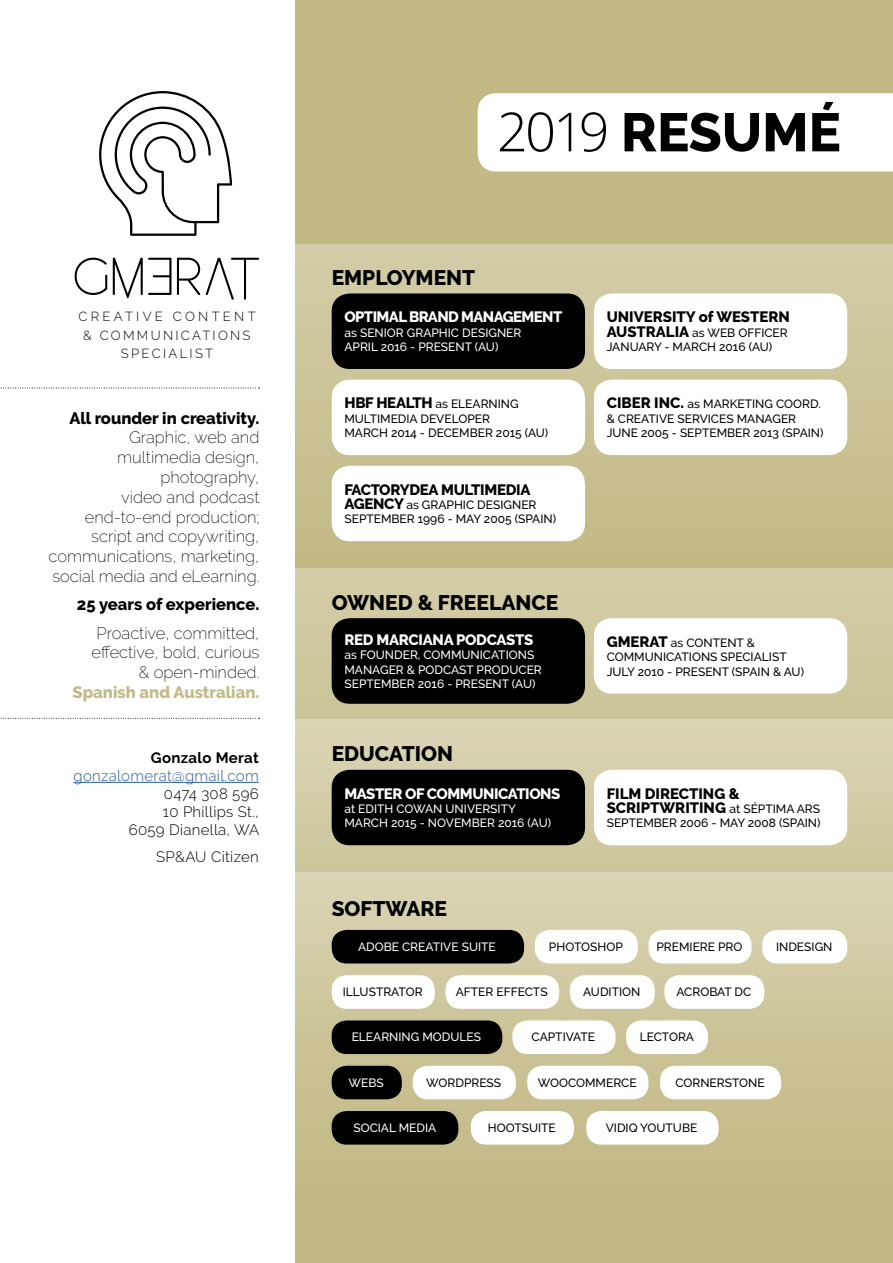
<style>
.page{position:relative;width:893px;height:1263px;background:#fff}
.page>*{position:absolute;margin:0;border:0;box-sizing:border-box;transform-origin:0 0}
.t1{font:200 54.3px "L Eonardo Semi";color:#000}
.t2{font:800 54px "Raleway";color:#000}
.t3{font:800 21px "Raleway";color:#000}
.t4{font:200 16.5px/19.8px "Raleway";color:#000;text-align:right}
.t5{font:800 16.5px "Raleway";color:#000}
.t6{font:800 16.5px "Raleway";color:#c2b985}
.t7{font:800 15px "Raleway";letter-spacing:-.03em;color:#fff}
.t8{font:800 15px/14.4px "Raleway";color:#000}
.t9{font:300 15px/18px "Raleway";letter-spacing:.02em;color:#000;text-align:right}
.t10{font:300 15px "Raleway";letter-spacing:.02em;color:#275b9b}
.t11{font:800 15px "Raleway";letter-spacing:-.02em;color:#000}
.t12{font:700 15px "Raleway";letter-spacing:.02em;color:#000}
.t13{font:300 13.2px/18.8px "Raleway";letter-spacing:.175em;color:#000;text-align:center}
.t14{font:500 12px/14.4px "Raleway";color:#000}
.t15{font:500 12px/14.4px "Raleway";color:#fff}
.s1{font-family:"Open Sans";font-weight:300}
.s2{font-weight:800;font-size:15px}
.s3{font-weight:500;font-size:12px}
</style>
<div class="page">
<div style="left:295px;top:0;width:598px;height:1262px;background:#c2b985"></div>
<svg style="left:295px;top:244px;width:598px;height:298px"></svg>
<svg style="left:295px;top:568px;width:598px;height:151px;fill:#d1cba4"></svg>
<svg style="left:295px;top:719px;width:598px;height:154px;fill:#d6d1ae"></svg>
<svg style="left:295px;top:873px;width:598px;height:272px"></svg>
<hr style="left:74px;top:782px;width:185px;height:1px;background:#275b9b">
<svg style="left:0;top:388px;width:259px;height:1px"></svg>
<svg style="left:0;top:718px;width:259px;height:1px"></svg>
<div style="left:332px;top:618px;width:253px;height:86px;background:#000;border-radius:18px"></div>
<div style="left:594px;top:618px;width:253px;height:76px;background:#fff;border-radius:18px"></div>
<div style="left:332px;top:770px;width:253px;height:75px;background:#000;border-radius:18px"></div>
<div style="left:594px;top:770px;width:253px;height:75px;background:#fff;border-radius:18px"></div>
<div style="left:332px;top:293px;width:253px;height:76px;background:#000;border-radius:18px"></div>
<div style="left:332px;top:380px;width:253px;height:75px;background:#fff;border-radius:18px"></div>
<div style="left:332px;top:466px;width:253px;height:75px;background:#fff;border-radius:18px"></div>
<div style="left:594px;top:293px;width:253px;height:76px;background:#fff;border-radius:18px"></div>
<div style="left:594px;top:380px;width:253px;height:75px;background:#fff;border-radius:18px"></div>
<div style="left:332px;top:930px;width:192px;height:33px;background:#000;border-radius:15px"></div>
<div style="left:332px;top:1020px;width:170px;height:34px;background:#000;border-radius:15px"></div>
<div style="left:332px;top:1111px;width:126px;height:33px;background:#000;border-radius:15px"></div>
<div style="left:332px;top:1066px;width:70px;height:33px;background:#000;border-radius:15px"></div>
<div style="left:535px;top:930px;width:103px;height:33px;background:#fff;border-radius:15px"></div>
<div style="left:512px;top:1020px;width:103px;height:34px;background:#fff;border-radius:15px"></div>
<div style="left:471px;top:1111px;width:103px;height:33px;background:#fff;border-radius:15px"></div>
<div style="left:413px;top:1066px;width:103px;height:33px;background:#fff;border-radius:15px"></div>
<div style="left:332px;top:975px;width:103px;height:34px;background:#fff;border-radius:15px"></div>
<div style="left:648px;top:930px;width:104px;height:33px;background:#fff;border-radius:15px"></div>
<div style="left:626px;top:1020px;width:82px;height:34px;background:#fff;border-radius:15px"></div>
<div style="left:527px;top:1066px;width:121px;height:33px;background:#fff;border-radius:15px"></div>
<div style="left:660px;top:1066px;width:121px;height:33px;background:#fff;border-radius:15px"></div>
<div style="left:445px;top:975px;width:114px;height:34px;background:#fff;border-radius:15px"></div>
<div style="left:762px;top:930px;width:85px;height:33px;background:#fff;border-radius:15px"></div>
<div style="left:570px;top:975px;width:85px;height:34px;background:#fff;border-radius:15px"></div>
<div style="left:664px;top:975px;width:100px;height:34px;background:#fff;border-radius:15px"></div>
<div style="left:478px;top:93px;width:415px;height:78px;background:#fff"></div>
<svg style="left:99px;top:91px;width:133px;height:145px"></svg>
<div style="left:586px;top:1111px;width:133px;height:33px;background:#fff;border-radius:15px"></div>
<h1 class="t1" style="left:72px;top:243px;width:191px">GMErAT</h1>
<p class="t13" style="left:78px;top:307px;width:179px">CREATIVE CONTENT &amp; COMMUNICATIONS<br>SPECIALIST</p>
<h3 class="t5" style="left:69px;top:408px;width:192px">All rounder in creativity.</h3>
<h3 class="t4" style="left:49px;top:427px;width:212px">Graphic, web and multimedia design, photography,<br>video and podcast end-to-end production; script and copywriting, communications, marketing, social media and eLearning.</h3>
<h3 class="t5" style="left:77px;top:595px;width:184px">25 years of experience.</h3>
<h3 class="t4" style="left:92px;top:623px;width:169px">Proactive, committed, effective, bold, curious &amp; open-minded.</h3>
<h3 class="t6" style="left:73px;top:683px;width:188px">Spanish and Australian.</h3>
<p class="t12" style="left:151px;top:749px;width:109px">Gonzalo Merat</p>
<p class="t10" style="left:74px;top:767px;width:187px">gonzalomerat@gmail.com</p>
<p class="t9" style="left:129px;top:785px;width:132px">0474 308 596<br>10 Phillips St.,<br>6059 Dianella, WA</p>
<p class="t9" style="left:156px;top:847px;width:104px">SP&amp;AU Citizen</p>
<h2 class="t2" style="left:497px;top:102px;width:345px"><span class="s1">2019</span> RESUMÉ</h2>
<h3 class="t3" style="left:332px;top:266px;width:145px">EMPLOYMENT</h3>
<p class="t7" style="left:344px;top:309px;width:219px">OPTIMAL BRAND MANAGEMENT</p>
<p class="t15" style="left:344px;top:325px;width:178px">as SENIOR GRAPHIC DESIGNER<br>APRIL 2016 - PRESENT (AU)</p>
<p class="t14" style="left:344px;top:397px;width:205px"><span class="s2">HBF HEALTH</span> as ELEARNING<br>MULTIMEDIA DEVELOPER<br>MARCH 2014 - DECEMBER 2015 (AU)</p>
<p class="t11" style="left:344px;top:481px;width:188px">FACTORYDEA MULTIMEDIA</p>
<p class="t14" style="left:344px;top:498px;width:213px"><span class="s2">AGENCY</span> as GRAPHIC DESIGNER<br>SEPTEMBER 1996 - MAY 2005 (SPAIN)</p>
<h3 class="t3" style="left:332px;top:590px;width:228px">OWNED &amp; FREELANCE</h3>
<p class="t7" style="left:344px;top:631px;width:190px">RED MARCIANA PODCASTS</p>
<p class="t15" style="left:344px;top:648px;width:199px">as FOUNDER, COMMUNICATIONS<br>MANAGER &amp; PODCAST PRODUCER<br>SEPTEMBER 2016 - PRESENT (AU)</p>
<h3 class="t3" style="left:332px;top:742px;width:123px">EDUCATION</h3>
<p class="t7" style="left:344px;top:785px;width:218px">MASTER OF COMMUNICATIONS</p>
<p class="t15" style="left:344px;top:802px;width:208px">at EDITH COWAN UNIVERSITY<br>MARCH 2015 - NOVEMBER 2016 (AU)</p>
<p class="t8" style="left:607px;top:310px;width:185px">UNIVERSITY of WESTERN</p>
<p class="t14" style="left:607px;top:325px;width:183px"><span class="s2">AUSTRALIA</span> as WEB OFFICER<br>JANUARY - MARCH 2016 (AU)</p>
<p class="t14" style="left:607px;top:397px;width:218px"><span class="s2">CIBER INC.</span> as MARKETING COORD. &amp; CREATIVE SERVICES MANAGER<br>JUNE 2005 - SEPTEMBER 2013 (SPAIN)</p>
<p class="t14" style="left:607px;top:636px;width:199px"><span class="s2">GMERAT</span> as CONTENT &amp;<br>COMMUNICATIONS SPECIALIST<br>JULY 2010 - PRESENT (SPAIN &amp; AU)</p>
<p class="t8" style="left:607px;top:786px;width:215px">FILM DIRECTING &amp;<br>SCRIPTWRITING <span class="s3">at SÉPTIMA ARS</span></p>
<p class="t14" style="left:607px;top:816px;width:215px">SEPTEMBER 2006 - MAY 2008 (SPAIN)</p>
<h3 class="t3" style="left:332px;top:897px;width:117px">SOFTWARE</h3>
<p class="t15" style="left:358px;top:939px;width:139px">ADOBE CREATIVE SUITE</p>
<p class="t14" style="left:549px;top:939px;width:75px">PHOTOSHOP</p>
<p class="t14" style="left:656px;top:939px;width:88px">PREMIERE PRO</p>
<p class="t14" style="left:343px;top:985px;width:81px">ILLUSTRATOR</p>
<p class="t14" style="left:456px;top:985px;width:93px">AFTER EFFECTS</p>
<p class="t14" style="left:583px;top:985px;width:59px">AUDITION</p>
<p class="t14" style="left:676px;top:985px;width:76px">ACROBAT DC</p>
<p class="t15" style="left:352px;top:1030px;width:131px">ELEARNING MODULES</p>
<p class="t14" style="left:532px;top:1030px;width:65px">CAPTIVATE</p>
<p class="t14" style="left:640px;top:1030px;width:56px">LECTORA</p>
<p class="t14" style="left:776px;top:939px;width:58px">INDESIGN</p>
<p class="t15" style="left:349px;top:1075px;width:37px">WEBS</p>
<p class="t14" style="left:426px;top:1075px;width:76px">WORDPRESS</p>
<p class="t14" style="left:538px;top:1075px;width:100px">WOOCOMMERCE</p>
<p class="t14" style="left:675px;top:1075px;width:91px">CORNERSTONE</p>
<p class="t15" style="left:353px;top:1120px;width:84px">SOCIAL MEDIA</p>
<p class="t14" style="left:488px;top:1120px;width:70px">HOOTSUITE</p>
<p class="t14" style="left:606px;top:1120px;width:93px">VIDIQ YOUTUBE</p>
</div>
